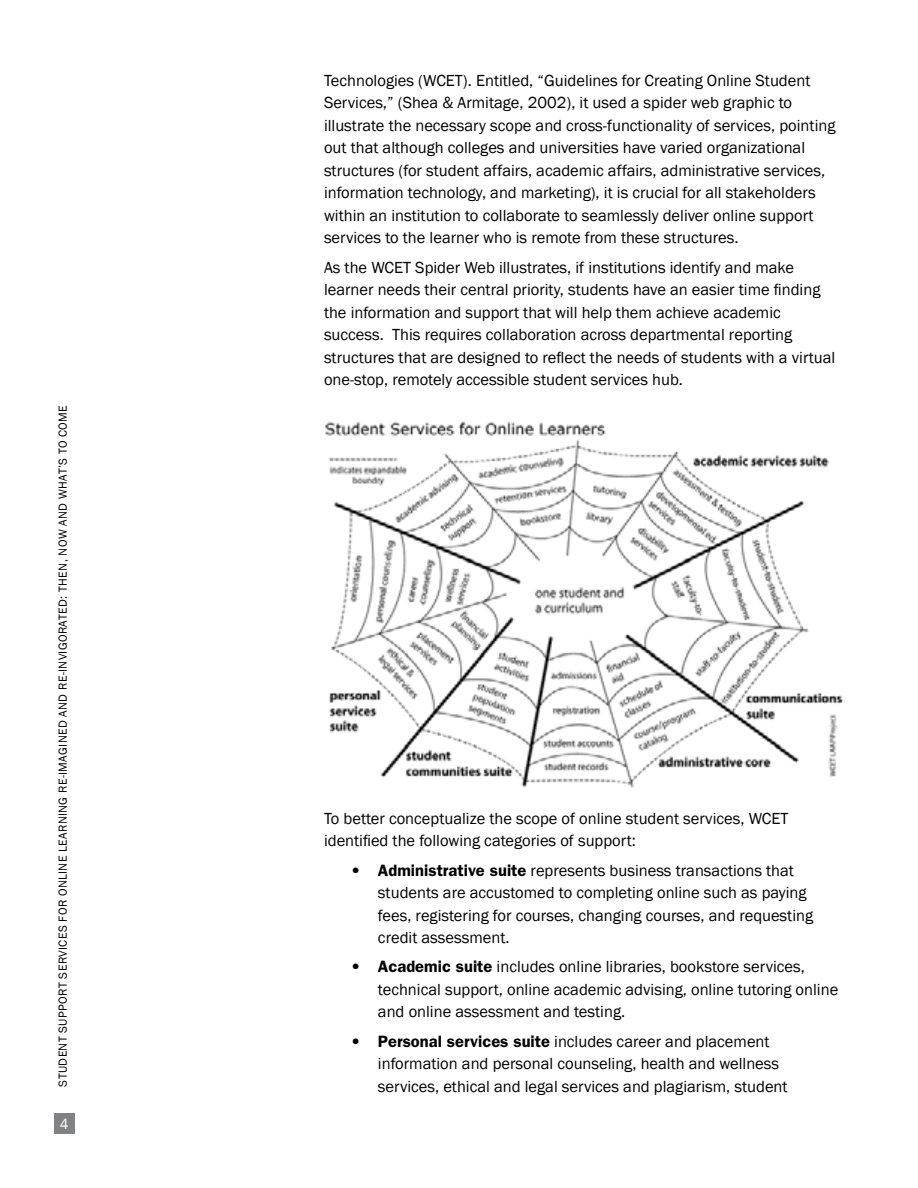
<style>
.page{position:relative;width:918px;height:1188px;background:#fff}
.page>*{position:absolute;margin:0;border:0;box-sizing:border-box;transform-origin:0 0}
.t1{font:16.5px/22.5px "Franklin Gothic";color:#000}
.t2{font:15px "Franklin Gothic";color:#fff}
.t3{font:12px "Franklin Gothic";letter-spacing:.03em;color:#000}
.s1{font-weight:600}
</style>
<div class="page">
<div style="left:54px;top:1114px;width:20px;height:20px;background:#808285"></div>
<img style="left:325px;top:421px;width:518px;height:367px">
<p class="t3" style="left:55px;top:1087px;width:683px;rotate:-90deg">STUDENT SUPPORT SERVICES FOR ONLINE LEARNING RE-IMAGINED AND RE-INVIGORATED: THEN, NOW AND WHAT’S TO COME</p>
<p class="t2" style="left:60px;top:1115px;width:10px">4</p>
<p class="t1" style="left:324px;top:69px;width:513px">Technologies (WCET). Entitled, “Guidelines for Creating Online Student Services,” (Shea &amp; Armitage, 2002), it used a spider web graphic to illustrate the necessary scope and cross-functionality of services, pointing out that although colleges and universities have varied organizational structures (for student affairs, academic affairs, administrative services, information technology, and marketing), it is crucial for all stakeholders within an institution to collaborate to seamlessly deliver online support services to the learner who is remote from these structures.</p>
<p class="t1" style="left:324px;top:256px;width:513px">As the WCET Spider Web illustrates, if institutions identify and make learner needs their central priority, students have an easier time finding the information and support that will help them achieve academic success. This requires collaboration across departmental reporting structures that are designed to reflect the needs of students with a virtual one-stop, remotely accessible student services hub.</p>
<p class="t1" style="left:324px;top:807px;width:466px">To better conceptualize the scope of online student services, WCET identified the following categories of support:</p>
<p class="t1" style="left:378px;top:859px;width:437px;text-indent:-27px"><span class="s1">• Administrative suite</span> represents business transactions that students are accustomed to completing online such as paying fees, registering for courses, changing courses, and requesting credit assessment.</p>
<p class="t1" style="left:378px;top:956px;width:462px;text-indent:-27px"><span class="s1">• Academic suite</span> includes online libraries, bookstore services, technical support, online academic advising, online tutoring online and online assessment and testing.</p>
<p class="t1" style="left:378px;top:1030px;width:411px;text-indent:-27px"><span class="s1">• Personal services suite</span> includes career and placement information and personal counseling, health and wellness services, ethical and legal services and plagiarism, student</p>
</div>
